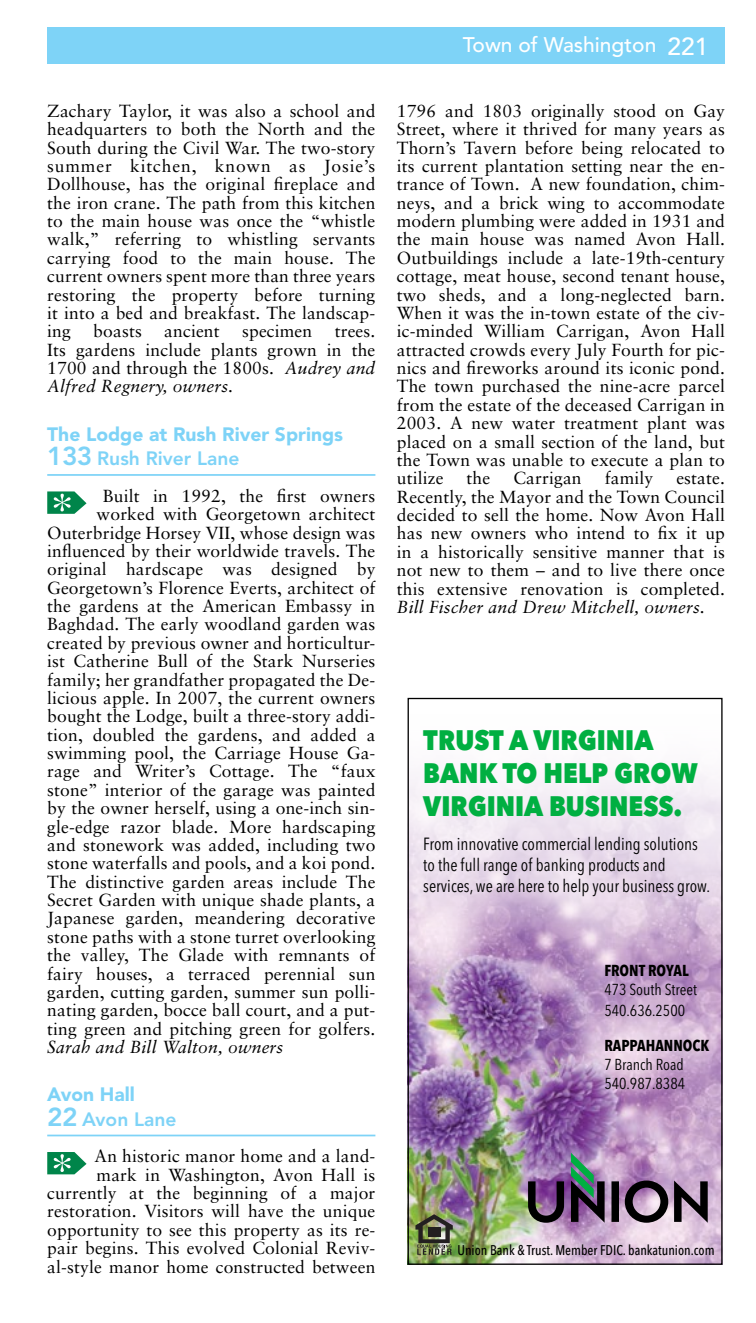
<style>
.page{position:relative;width:756px;height:1323px;background:#fff}
.page>*{position:absolute;margin:0;border:0;box-sizing:border-box;transform-origin:0 0}
.t1{font:800 28px/33.2px "Avenir Next LT Pro";color:#00af41;scale:.88 1}
.t2{font:500 21px "Avenir";color:#fff}
.t3{font:900 19.25px/24.5px "Avenir";color:#7ed3f7}
.t4{font:17.5px/18.4px "Sabon";letter-spacing:.01em;color:#000;text-align:justify}
.t5{font:condensed 17.5px/21px "Avenir Next LT Pro";color:#000}
.t6{font:italic 17.5px "Sabon";letter-spacing:.01em;color:#000}
.t7{font:condensed 15.75px/21px "Avenir Next LT Pro";color:#000}
.t8{font:700 condensed 15.75px "Avenir Next LT Pro";color:#000}
.t9{font:500 condensed 14px "Avenir Next LT Pro";color:#000}
.s1{font-style:italic}
.s2{font-weight:800;font-size:25.9px}
.s3{font-weight:800}
.s4{font-size:24.5px}
</style>
<div class="page">
<div style="left:47px;top:27px;width:677px;height:36px;background:#7ed3f7"></div>
<hr style="left:47px;top:474px;width:328px;height:2px;background:#7ed3f7">
<svg style="left:47px;top:491px;width:40px;height:23px"></svg>
<hr style="left:47px;top:1135px;width:328px;height:1px;background:#7ed3f7">
<svg style="left:47px;top:1152px;width:40px;height:22px"></svg>
<img style="left:410px;top:767px;width:311px;height:496px">
<svg style="left:528px;top:1153px;width:180px;height:70px"></svg>
<svg style="left:415px;top:1214px;width:38px;height:41px"></svg>
<div style="left:428px;top:1227px;width:13px;height:5px;background:#231f20"></div>
<div style="left:428px;top:1232px;width:13px;height:5px;background:#231f20"></div>
<p class="t4" style="left:47px;top:101px;width:330px">Zachary Taylor, it was also a school and headquarters to both the North and the South during the Civil War. The two-story summer kitchen, known as Josie’s Dollhouse, has the original fireplace and the iron crane. The path from this kitchen to the main house was once the “whistle walk,” referring to whistling servants carrying food to the main house. The current owners spent more than three years restoring the property before turning it into a bed and breakfast. The landscap&shy;ing</p>
<p class="t4" style="left:93px;top:322px;width:50px">boasts</p>
<p class="t4" style="left:164px;top:322px;width:57px">ancient</p>
<p class="t4" style="left:242px;top:322px;width:72px">specimen</p>
<p class="t4" style="left:47px;top:322px;width:330px;text-indent:287px">trees.<br>Its gardens include plants grown in the 1700 and through the 1800s. <span class="s1">Audrey and Alfred Regnery, owners.</span></p>
<p class="t3" style="left:47px;top:422px;width:297px">The Lodge at Rush River Springs<br><span class="s2">133</span> <span class="s3">Rush River Lane</span></p>
<p class="t4" style="left:47px;top:486px;width:330px;text-align:right">Built in 1992, the first owners worked with Georgetown architect Outerbridge Horsey VII, whose design was influenced by their worldwide travels. The original hardscape was designed by Georgetown’s Florence Everts, architect of the gardens at the American Embassy in Baghdad. The early woodland garden was created by previous owner and horticultur&shy;ist Catherine Bull of the Stark Nurseries family; her grandfather propagated the De&shy;licious apple. In 2007, the current owners bought the Lodge, built a three-story addi&shy;tion, doubled the gardens, and added a swimming pool, the Carriage House Ga&shy;rage and Writer’s Cottage. The “faux stone” interior of the garage was painted by the owner herself, using a one-inch sin&shy;gle-edge razor blade. More hardscaping and stonework was added, including two stone waterfalls and pools, and a koi pond.<br>The distinctive garden areas include The Secret Garden with unique shade plants, a Japanese garden, meandering decorative stone paths with a stone turret overlooking the valley, The Glade with remnants of fairy houses, a terraced perennial sun garden, cutting garden, summer sun polli&shy;nating garden, bocce ball court, and a put&shy;ting green and pitching green for golfers.</p>
<p class="t6" style="left:47px;top:1037px;width:238px">Sarah and Bill Walton, owners</p>
<p class="t3" style="left:47px;top:1082px;width:131px">Avon Hall<br><span class="s2">22</span> <span class="s3">Avon Lane</span></p>
<p class="t4" style="left:47px;top:1147px;width:330px;text-align:right">An historic manor home and a land-<br>mark in Washington, Avon Hall is currently at the beginning of a major restoration. Visitors will have the unique opportunity to see this property as its re&shy;pair begins. This evolved Colonial Reviv&shy;al-style manor home constructed between</p>
<p class="t2" style="left:463px;top:33px;width:247px">Town of Washington <span class="s4">221</span></p>
<p class="t4" style="left:397px;top:101px;width:330px">1796 and 1803 originally stood on Gay Street, where it thrived for many years as Thorn’s Tavern before being relocated to its current plantation setting near the en&shy;trance of Town. A new foundation, chim&shy;neys, and a brick wing to accommodate modern plumbing were added in 1931 and the main house was named Avon Hall.<br>Outbuildings include a late-19th-century cottage, meat house, second tenant house, two sheds, and a long-neglected barn.<br>When it was the in-town estate of the civ&shy;ic-minded William Carrigan, Avon Hall attracted crowds every July Fourth for pic&shy;nics and fireworks around its iconic pond.<br>The town purchased the nine-acre parcel from the estate of the deceased Carrigan in 2003. A new water treatment plant was placed on a small section of the land, but the Town was unable to execute a plan to utilize</p>
<p class="t4" style="left:467px;top:469px;width:25px">the</p>
<p class="t4" style="left:513px;top:469px;width:70px">Carrigan</p>
<p class="t4" style="left:605px;top:469px;width:50px">family</p>
<p class="t4" style="left:397px;top:469px;width:330px;text-indent:279px">estate.<br>Recently, the Mayor and the Town Council decided to sell the home. Now Avon Hall has new owners who intend to fix it up in a historically sensitive manner that is not new to them – and to live there once this extensive renovation is completed.</p>
<p class="t6" style="left:397px;top:597px;width:310px">Bill Fischer and Drew Mitchell, owners.</p>
<h1 class="t1" style="left:423px;top:723px;width:314px">TRUST A VIRGINIA<br>BANK TO HELP GROW<br>VIRGINIA BUSINESS.</h1>
<p class="t5" style="left:423px;top:833px;width:288px">From innovative commercial lending solutions to the full range of banking products and services, we are here to help your business grow.</p>
<p class="t8" style="left:604px;top:961px;width:86px">FRONT ROYAL</p>
<p class="t7" style="left:604px;top:979px;width:94px">473 South Street<br>540.636.2500</p>
<p class="t8" style="left:604px;top:1036px;width:107px">RAPPAHANNOCK</p>
<p class="t7" style="left:604px;top:1055px;width:82px;line-height:18.9px">7 Branch Road<br>540.987.8384</p>
<p class="t9" style="left:457px;top:1241px;width:259px">Union Bank &amp; Trust. Member FDIC. bankatunion.com</p>
</div>
